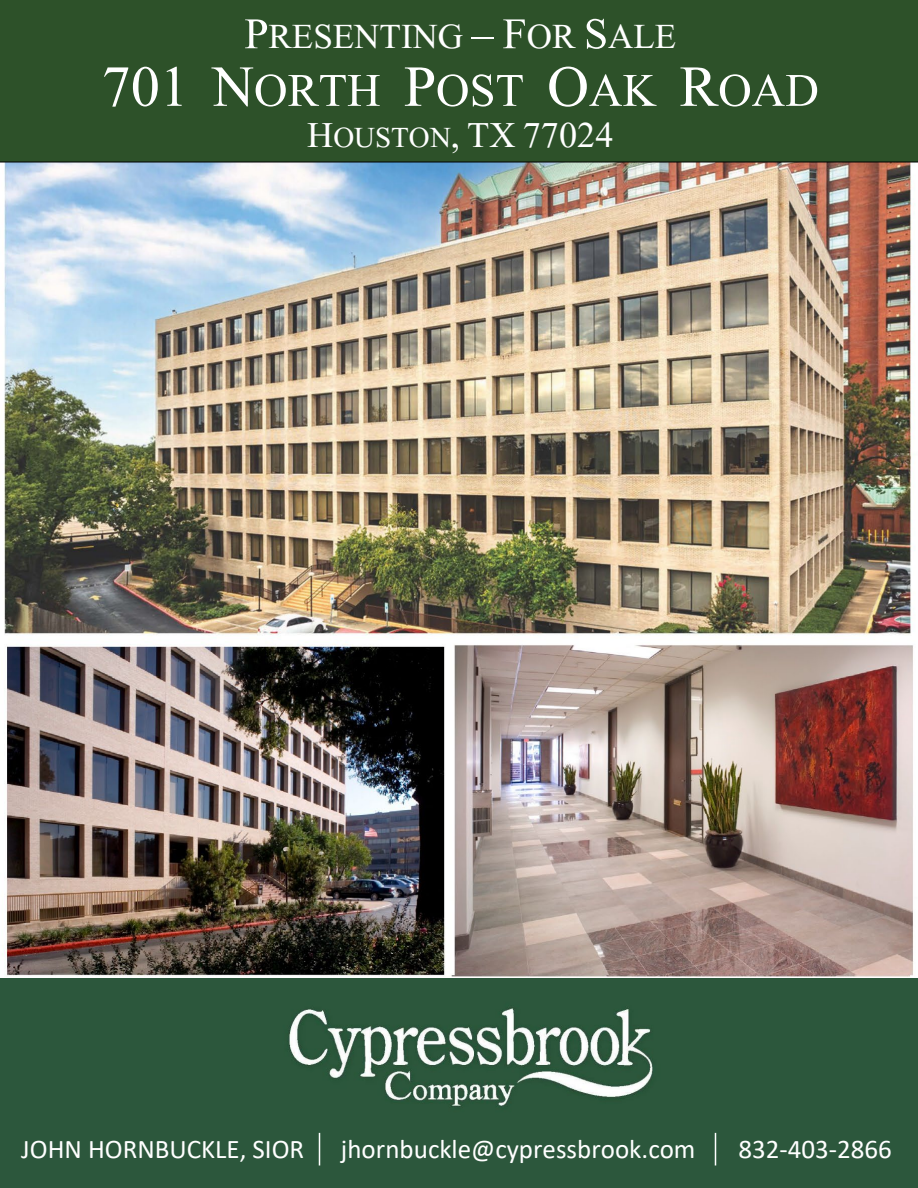
<style>
.page{position:relative;width:918px;height:1188px;background:#fff}
.page>*{position:absolute;margin:0;border:0;box-sizing:border-box;transform-origin:0 0}
.t1{font:57.75px "Aparajita";color:#fff}
.t2{font:45px "Aparajita";color:#fff}
.t3{font:43.5px "Aparajita";color:#fff}
.t4{font:27px "Calibri";color:#fff}
.s1{font-size:54px}
.s2{font-size:72px}
.s3{font-size:36px}
</style>
<div class="page">
<img style="left:0;top:162px;width:918px;height:817px">
<div style="left:0;top:0;width:918px;height:162px;background:#2d5129"></div>
<div style="left:0;top:979px;width:918px;height:209px;background:#2c573c"></div>
<hr style="left:319px;top:1133px;width:1px;height:33px;background:#fff">
<hr style="left:715px;top:1133px;width:1px;height:33px;background:#fff">
<p class="t3" style="left:244px;top:10px;width:433px"><span class="s1">P</span>RESENTING <span class="s1">– F</span>OR <span class="s1">S</span>ALE</p>
<p class="t1" style="left:102px;top:55px;width:719px"><span class="s2">701 N</span>ORTH <span class="s2">P</span>OST <span class="s2">O</span>AK <span class="s2">R</span>OAD</p>
<p class="t2" style="left:307px;top:107px;width:308px">H<span class="s3">OUSTON</span>, TX 77024</p>
<p class="t4" style="left:21px;top:1130px;width:285px">JOHN HORNBUCKLE, SIOR</p>
<p class="t4" style="left:341px;top:1130px;width:356px">jhornbuckle@cypressbrook.com</p>
<p class="t4" style="left:738px;top:1130px;width:155px">832-403-2866</p>
</div>
